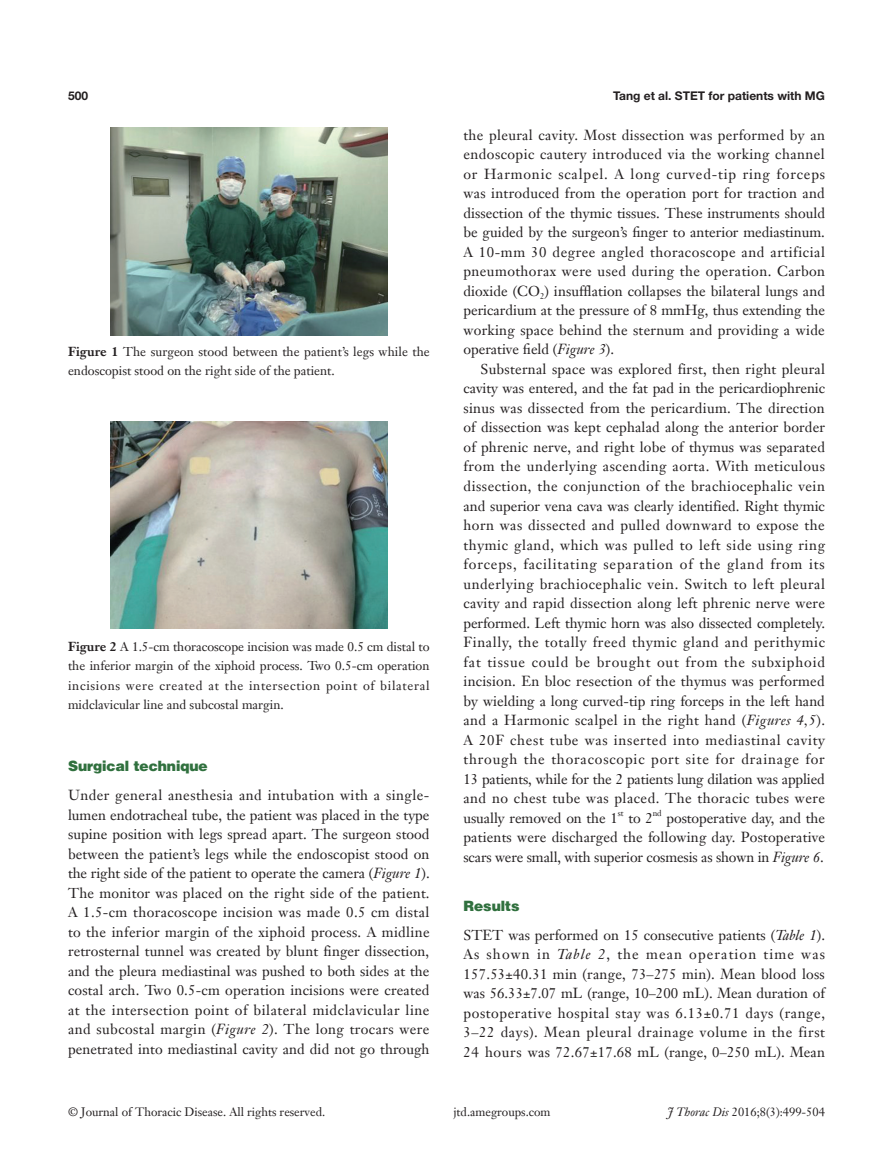
<style>
.page{position:relative;width:893px;height:1170px;background:#fff}
.page>*{position:absolute;margin:0;border:0;box-sizing:border-box;transform-origin:0 0}
.t1{font:14.25px/19.5px "Janson Text LT";letter-spacing:.01em;color:#231f20;text-align:justify}
.t2{font:900 14.25px "Helvetica";color:#30703e}
.t3{font:12.75px/19.5px "Janson Text LT";color:#231f20}
.t4{font:12px "Janson Text LT";color:#231f20}
.t5{font:700 12px "Helvetica Neue LT Pro";color:#231f20}
.t6{font:8.25px "Janson Text LT";color:#231f20}
.s1{font-weight:700}
.s2{font-style:italic}
</style>
<div class="page">
<img style="left:111px;top:128px;width:276px;height:207px">
<img style="left:111px;top:421px;width:276px;height:207px">
<p class="t5" style="left:68px;top:88px;width:22px">500</p>
<p class="t5" style="left:613px;top:88px;width:213px">Tang et al. STET for patients with MG</p>
<p class="t3" style="left:68px;top:341px;width:363px"><span class="s1">Figure 1</span> The surgeon stood between the patient’s legs while the endoscopist stood on the right side of the patient.</p>
<p class="t3" style="left:68px;top:636px;width:363px;text-align:justify"><span class="s1">Figure 2</span> A 1.5-cm thoracoscope incision was made 0.5 cm distal to the inferior margin of the xiphoid process. Two 0.5-cm operation incisions were created at the intersection point of bilateral midclavicular line and subcostal margin.</p>
<p class="t2" style="left:68px;top:756px;width:141px">Surgical technique</p>
<p class="t1" style="left:68px;top:785px;width:363px">Under general anesthesia and intubation with a single&shy;lumen endotracheal tube, the patient was placed in the type supine position with legs spread apart. The surgeon stood between the patient’s legs while the endoscopist stood on the right side of the patient to operate the camera (<span class="s2">Figure 1</span>).<br>The monitor was placed on the right side of the patient.<br>A 1.5-cm thoracoscope incision was made 0.5 cm distal to the inferior margin of the xiphoid process. A midline retrosternal tunnel was created by blunt finger dissection, and the pleura mediastinal was pushed to both sides at the costal arch. Two 0.5-cm operation incisions were created at the intersection point of bilateral midclavicular line and subcostal margin (<span class="s2">Figure 2</span>). The long trocars were penetrated into mediastinal cavity and did not go through</p>
<p class="t1" style="left:463px;top:125px;width:363px">the pleural cavity. Most dissection was performed by an endoscopic cautery introduced via the working channel or Harmonic scalpel. A long curved-tip ring forceps was introduced from the operation port for traction and dissection of the thymic tissues. These instruments should be guided by the surgeon’s finger to anterior mediastinum.<br>A 10-mm 30 degree angled thoracoscope and artificial pneumothorax were used during the operation. Carbon dioxide (CO<sub>2</sub>) insufflation collapses the bilateral lungs and pericardium at the pressure of 8 mmHg, thus extending the working space behind the sternum and providing a wide operative field (<span class="s2">Figure 3</span>).</p>
<p class="t1" style="left:463px;top:359px;width:363px;text-indent:17px">Substernal space was explored first, then right pleural cavity was entered, and the fat pad in the pericardiophrenic sinus was dissected from the pericardium. The direction of dissection was kept cephalad along the anterior border of phrenic nerve, and right lobe of thymus was separated from the underlying ascending aorta. With meticulous dissection, the conjunction of the brachiocephalic vein and superior vena cava was clearly identified. Right thymic horn was dissected and pulled downward to expose the thymic gland, which was pulled to left side using ring forceps, facilitating separation of the gland from its underlying brachiocephalic vein. Switch to left pleural cavity and rapid dissection along left phrenic nerve were performed. Left thymic horn was also dissected completely.<br>Finally, the totally freed thymic gland and perithymic fat tissue could be brought out from the subxiphoid incision. En bloc resection of the thymus was performed by wielding a long curved-tip ring forceps in the left hand and a Harmonic scalpel in the right hand (<span class="s2">Figures 4,5</span>).<br>A 20F chest tube was inserted into mediastinal cavity through the thoracoscopic port site for drainage for 13 patients, while for the 2 patients lung dilation was applied and no chest tube was placed. The thoracic tubes were usually removed on the 1</p>
<p class="t6" style="left:618px;top:807px;width:7px">st</p>
<p class="t1" style="left:628px;top:807px;width:26px">to 2</p>
<p class="t6" style="left:653px;top:807px;width:11px">nd</p>
<p class="t1" style="left:463px;top:807px;width:363px;text-indent:203px">postoperative day, and the patients were discharged the following day. Postoperative scars were small, with superior cosmesis as shown in <span class="s2">Figure 6</span>.</p>
<p class="t2" style="left:463px;top:896px;width:58px">Results</p>
<p class="t1" style="left:463px;top:924px;width:363px">STET was performed on 15 consecutive patients (<span class="s2">Table 1</span>).<br>As shown in <span class="s2">Table 2</span>, the mean operation time was 157.53±40.31 min (range, 73–275 min). Mean blood loss was 56.33±7.07 mL (range, 10–200 mL). Mean duration of postoperative hospital stay was 6.13±0.71 days (range, 3–22 days). Mean pleural drainage volume in the first 24 hours was 72.67±17.68 mL (range, 0–250 mL). Mean</p>
<p class="t4" style="left:68px;top:1104px;width:259px">© Journal of Thoracic Disease. All rights reserved.</p>
<p class="t4" style="left:453px;top:1104px;width:99px">jtd.amegroups.com</p>
<p class="t4" style="left:667px;top:1104px;width:159px"><span class="s2">J Thorac Dis</span> 2016;8(3):499-504</p>
</div>
